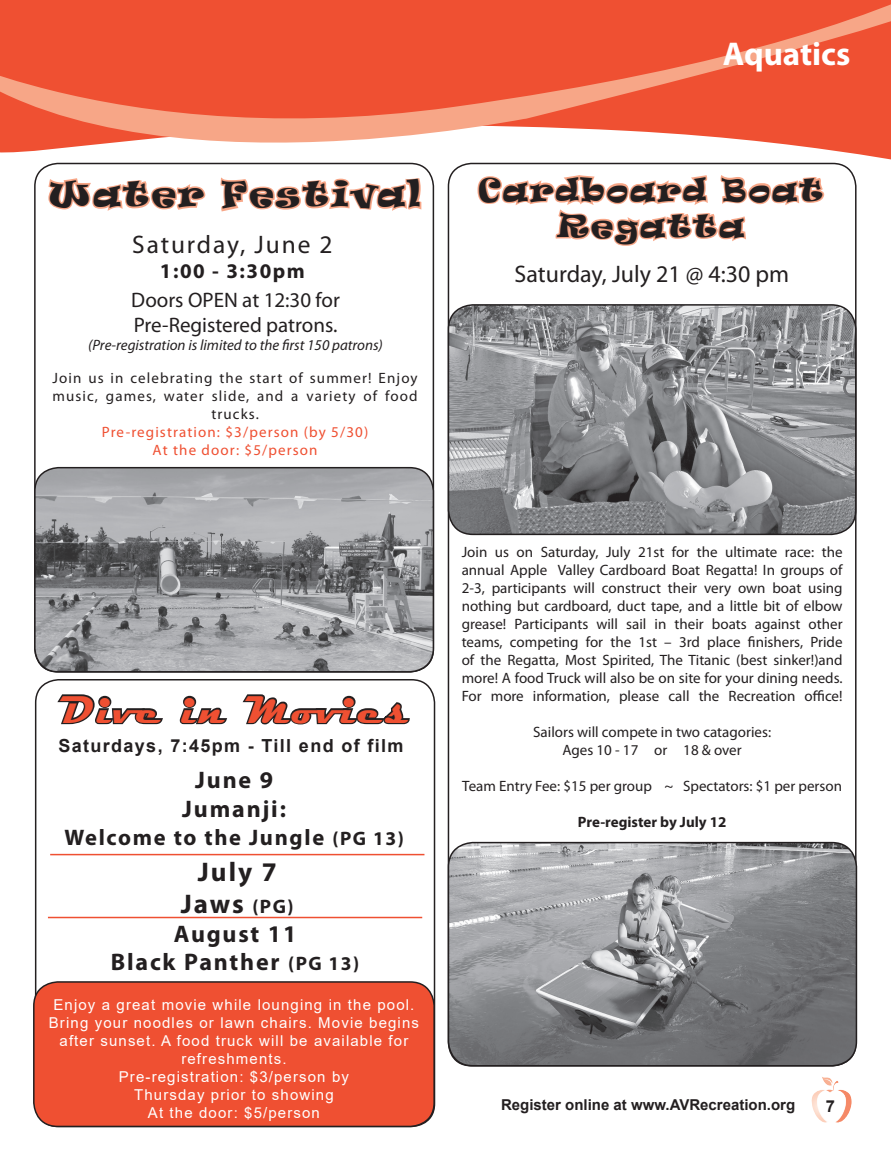
<style>
.page{position:relative;width:891px;height:1161px;background:#fff}
.page>*{position:absolute;margin:0;border:0;box-sizing:border-box;transform-origin:0 0}
.t1{font:700 39px "Magneto";letter-spacing:.075em;color:#ef5032}
.t2{font:33px "Ravie";letter-spacing:.075em;color:#231f20}
.t3{font:700 33px "Myriad Pro";color:#fff}
.t4{font:30px/36px "Ravie";letter-spacing:.075em;color:#231f20;text-align:center}
.t5{font:700 27px/32.4px "Myriad Pro";letter-spacing:.075em;color:#231f20;text-align:center}
.t6{font:25.35px "Myriad Pro";letter-spacing:.075em;color:#231f20}
.t7{font:700 24px/28.8px "Myriad Pro";letter-spacing:.075em;color:#231f20;text-align:center}
.t8{font:24px "Myriad Pro";color:#231f20}
.t9{font:700 22.5px "Myriad Pro";letter-spacing:.075em;color:#231f20}
.t10{font:21px/25.2px "Myriad Pro";color:#231f20}
.t11{font:700 20.85px "Myriad Pro";letter-spacing:.075em;color:#231f20}
.t12{font:700 18px "Arial";letter-spacing:.075em;color:#231f20}
.t13{font:700 16.5px "Arial";color:#231f20}
.t14{font:15px/18px "Myriad Pro";color:#231f20;text-align:justify}
.t15{font:15px/18px "Arial";letter-spacing:.075em;color:#fff;text-align:center}
.t16{font:15px/18px "Myriad Pro";letter-spacing:.075em;color:#231f20;text-align:center}
.t17{font:15px/18px "Myriad Pro";letter-spacing:.075em;color:#ef5032;text-align:center}
.t18{font:italic 15px "Myriad Pro";color:#231f20}
.t19{font:700 15px "Arial";color:#231f20}
.t20{font:700 15px "Myriad Pro";color:#231f20}
.s1{font-size:19.5px}
</style>
<div class="page">
<svg style="left:0;top:0;width:891px;height:210px;fill:#ef5032"></svg>
<img style="left:811px;top:1077px;width:29px;height:45px">
<div style="left:34px;top:982px;width:400px;height:144px;background:#ef5032;border-radius:24px"></div>
<div style="left:33px;top:981px;width:402px;height:146px;border:2px solid #231f20;border-radius:24px"></div>
<svg style="left:47px;top:68px;width:377px;height:400px"></svg>
<svg style="left:57px;top:694px;width:106px;height:31px"></svg>
<svg style="left:179px;top:695px;width:49px;height:30px"></svg>
<svg style="left:240px;top:679px;width:172px;height:46px"></svg>
<svg style="left:476px;top:173px;width:351px;height:73px"></svg>
<img style="left:448px;top:305px;width:407px;height:229px">
<div style="left:448px;top:304px;width:409px;height:231px;border:2px solid #231f20;border-radius:25px"></div>
<img style="left:35px;top:468px;width:398px;height:204px">
<div style="left:34px;top:467px;width:400px;height:206px;border:2px solid #231f20;border-radius:24px"></div>
<img style="left:448px;top:843px;width:408px;height:223px">
<div style="left:448px;top:842px;width:409px;height:225px;border:2px solid #231f20;border-radius:25px"></div>
<hr style="left:50px;top:854px;width:374px;height:1px;background:#ef5032">
<hr style="left:48px;top:917px;width:374px;height:1px;background:#ef5032">
<h2 class="t3" style="left:723px;top:33px;width:129px">Aquatics</h2>
<h2 class="t2" style="left:48px;top:172px;width:375px">Water Festival</h2>
<h3 class="t6" style="left:132px;top:229px;width:202px">Saturday, June 2</h3>
<h3 class="t11" style="left:160px;top:257px;width:147px">1:00 - 3:30pm</h3>
<h3 class="t10" style="left:131px;top:287px;width:210px">Doors OPEN at 12:30 for<br>Pre-Registered patrons.</h3>
<p class="t18" style="left:88px;top:336px;width:296px">(Pre-registration is limited to the first 150 patrons)</p>
<p class="t16" style="left:52px;top:369px;width:367px">Join us in celebrating the start of summer! Enjoy music, games, water slide, and a variety of food trucks.</p>
<p class="t17" style="left:102px;top:423px;width:268px">Pre-registration: $3/person (by 5/30)<br>At the door: $5/person</p>
<h1 class="t1" style="left:60px;top:687px;width:350px">Dive in Movies</h1>
<p class="t12" style="left:58px;top:733px;width:347px">Saturdays, 7:45pm - Till end of film</p>
<h3 class="t7" style="left:182px;top:764px;width:105px">June 9<br>Jumanji:</h3>
<h3 class="t9" style="left:64px;top:823px;width:341px">Welcome to the Jungle <span class="s1">(PG 13)</span></h3>
<h3 class="t5" style="left:181px;top:855px;width:114px">July 7<br>Jaws <span class="s1">(PG)</span></h3>
<h3 class="t7" style="left:111px;top:918px;width:250px">August 11<br>Black Panther <span class="s1">(PG 13)</span></h3>
<p class="t15" style="left:49px;top:995px;width:372px">Enjoy a great movie while lounging in the pool.<br>Bring your noodles or lawn chairs. Movie begins after sunset. A food truck will be available for refreshments.<br>Pre-registration: $3/person by<br>Thursday prior to showing<br>At the door: $5/person</p>
<h3 class="t4" style="left:478px;top:171px;width:346px">Cardboard Boat<br>Regatta</h3>
<h3 class="t8" style="left:515px;top:259px;width:276px">Saturday, July 21 @ 4:30 pm</h3>
<p class="t14" style="left:462px;top:543px;width:382px">Join us on Saturday, July 21st for the ultimate race: the annual Apple Valley Cardboard Boat Regatta! In groups of 2-3, participants will construct their very own boat using nothing but cardboard, duct tape, and a little bit of elbow grease! Participants will sail in their boats against other teams, competing for the 1st – 3rd place finishers, Pride of the Regatta, Most Spirited, The Titanic (best sinker!)and more! A food Truck will also be on site for your dining needs.<br>For more information, please call the Recreation office!</p>
<p class="t14" style="left:533px;top:723px;width:239px;text-align:center">Sailors will compete in two catagories:<br>Ages 10 - 17 or 18 &amp; over</p>
<p class="t14" style="left:462px;top:777px;width:381px">Team Entry Fee: $15 per group ~ Spectators: $1 per person</p>
<p class="t20" style="left:578px;top:813px;width:150px">Pre-register by July 12</p>
<p class="t19" style="left:501px;top:1095px;width:296px">Register online at www.AVRecreation.org</p>
<p class="t13" style="left:826px;top:1094px;width:11px">7</p>
</div>
